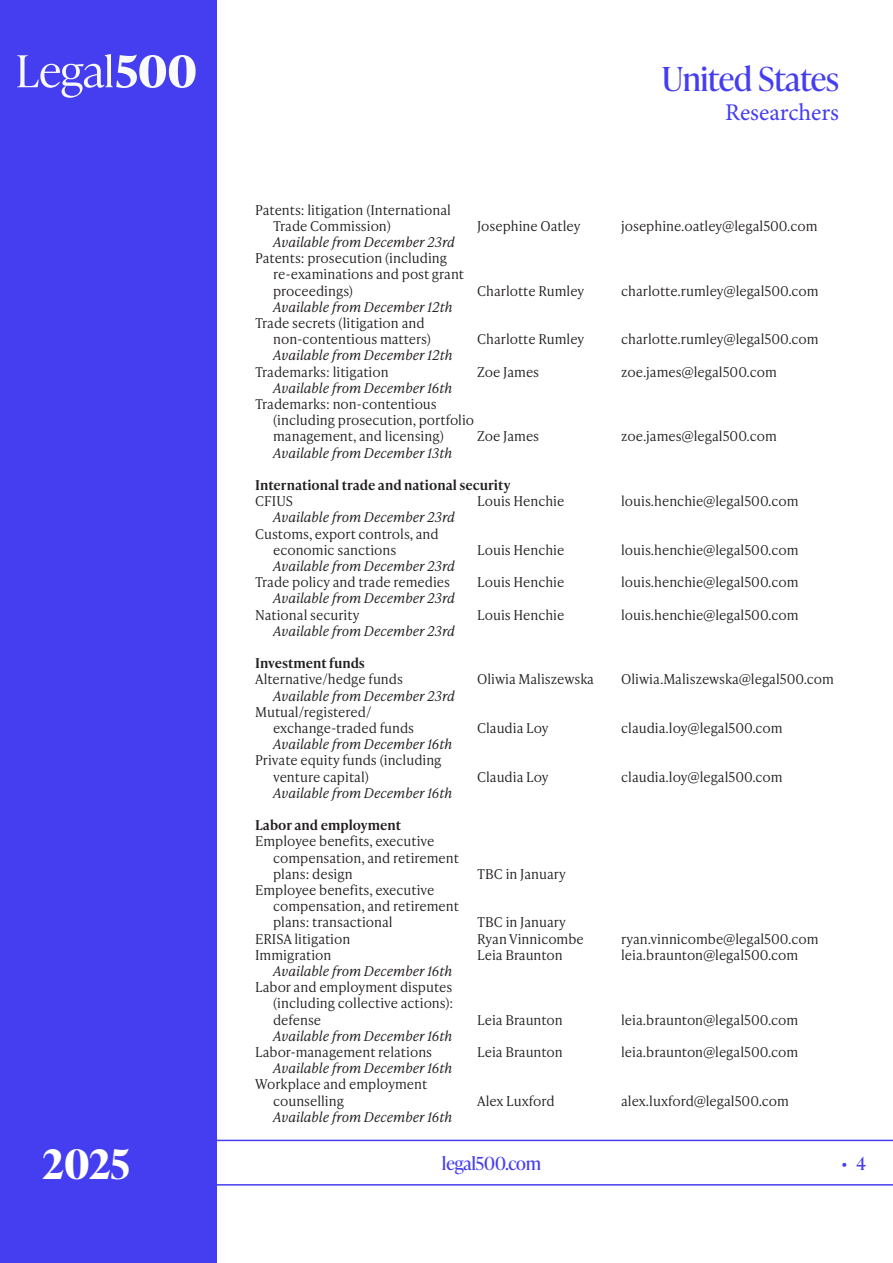
<style>
.page{position:relative;width:893px;height:1263px;background:#fff}
.page>*{position:absolute;margin:0;border:0;box-sizing:border-box;transform-origin:0 0}
.t1{font:700 40.5px "Ivy Presto Headline";color:#fff}
.t2{font:33px "Ivy Presto Headline";color:#453df0}
.t3{font:24px "Minion Pro";color:#453df0}
.t4{font:18px "Ivy Presto Headline";color:#453df0}
.Researcher_list{font:300 13.5px/16.2px "Ivy Presto Text";color:#231f20}
.Researcher_list-2{font:italic 300 13.5px "Ivy Presto Text";color:#231f20}
.Researcher_list_-_country{font:600 13.5px "Ivy Presto Text";color:#231f20}
</style>
<div class="page">
<svg style="left:217px;top:1140px;width:676px;height:45px"></svg>
<div style="left:0;top:0;width:217px;height:1263px;background:#453df0"></div>
<svg style="left:17px;top:54px;width:179px;height:44px"></svg>
<h2 class="t2" style="left:662px;top:56px;width:179px">United States</h2>
<h3 class="t3" style="left:725px;top:96px;width:115px">Researchers</h3>
<p class="Researcher_list" style="left:273px;top:201px;width:179px;text-indent:-18px">Patents: litigation (International<br>Trade Commission)</p>
<p class="Researcher_list-2" style="left:273px;top:232px;width:183px">Available from December 23rd</p>
<p class="Researcher_list" style="left:273px;top:249px;width:193px;text-indent:-18px">Patents: prosecution (including re-examinations and post grant proceedings)</p>
<p class="Researcher_list-2" style="left:273px;top:297px;width:181px">Available from December 12th</p>
<p class="Researcher_list" style="left:273px;top:314px;width:159px;text-indent:-18px">Trade secrets (litigation and non-contentious matters)</p>
<p class="Researcher_list" style="left:477px;top:217px;width:105px">Josephine Oatley</p>
<p class="Researcher_list" style="left:621px;top:217px;width:198px">josephine.oatley@legal500.com</p>
<p class="Researcher_list" style="left:477px;top:282px;width:109px">Charlotte Rumley</p>
<p class="Researcher_list" style="left:621px;top:282px;width:199px">charlotte.rumley@legal500.com</p>
<p class="Researcher_list" style="left:477px;top:330px;width:109px">Charlotte Rumley</p>
<p class="Researcher_list" style="left:621px;top:330px;width:199px">charlotte.rumley@legal500.com</p>
<p class="Researcher_list-2" style="left:273px;top:346px;width:181px">Available from December 12th</p>
<p class="Researcher_list" style="left:255px;top:363px;width:135px">Trademarks: litigation</p>
<p class="Researcher_list" style="left:477px;top:363px;width:63px">Zoe James</p>
<p class="Researcher_list" style="left:621px;top:363px;width:157px">zoe.james@legal500.com</p>
<p class="Researcher_list-2" style="left:273px;top:378px;width:180px">Available from December 16th</p>
<p class="Researcher_list" style="left:273px;top:395px;width:203px;text-indent:-18px">Trademarks: non-contentious (including prosecution, portfolio management, and licensing)</p>
<p class="Researcher_list" style="left:477px;top:428px;width:63px">Zoe James</p>
<p class="Researcher_list" style="left:621px;top:428px;width:157px">zoe.james@legal500.com</p>
<p class="Researcher_list-2" style="left:273px;top:443px;width:180px">Available from December 13th</p>
<p class="Researcher_list_-_country" style="left:255px;top:475px;width:257px">International trade and national security</p>
<p class="Researcher_list" style="left:255px;top:492px;width:39px">CFIUS</p>
<p class="Researcher_list" style="left:477px;top:492px;width:89px">Louis Henchie</p>
<p class="Researcher_list" style="left:621px;top:492px;width:179px">louis.henchie@legal500.com</p>
<p class="Researcher_list-2" style="left:273px;top:508px;width:183px">Available from December 23rd</p>
<p class="Researcher_list" style="left:273px;top:525px;width:167px;text-indent:-18px">Customs, export controls, and economic sanctions</p>
<p class="Researcher_list" style="left:477px;top:541px;width:89px">Louis Henchie</p>
<p class="Researcher_list" style="left:621px;top:541px;width:179px">louis.henchie@legal500.com</p>
<p class="Researcher_list-2" style="left:273px;top:556px;width:183px">Available from December 23rd</p>
<p class="Researcher_list" style="left:255px;top:573px;width:196px">Trade policy and trade remedies</p>
<p class="Researcher_list" style="left:477px;top:573px;width:89px">Louis Henchie</p>
<p class="Researcher_list" style="left:621px;top:573px;width:179px">louis.henchie@legal500.com</p>
<p class="Researcher_list-2" style="left:273px;top:589px;width:183px">Available from December 23rd</p>
<p class="Researcher_list" style="left:255px;top:606px;width:106px">National security</p>
<p class="Researcher_list" style="left:477px;top:606px;width:89px">Louis Henchie</p>
<p class="Researcher_list" style="left:621px;top:606px;width:179px">louis.henchie@legal500.com</p>
<p class="Researcher_list-2" style="left:273px;top:621px;width:183px">Available from December 23rd</p>
<p class="Researcher_list_-_country" style="left:255px;top:653px;width:111px">Investment funds</p>
<p class="Researcher_list" style="left:255px;top:671px;width:149px">Alternative/hedge funds</p>
<p class="Researcher_list" style="left:477px;top:671px;width:118px">Oliwia Maliszewska</p>
<p class="Researcher_list" style="left:621px;top:671px;width:214px">Oliwia.Maliszewska@legal500.com</p>
<p class="Researcher_list-2" style="left:273px;top:686px;width:183px">Available from December 23rd</p>
<p class="Researcher_list" style="left:273px;top:703px;width:142px;text-indent:-18px">Mutual/registered/ exchange-traded funds</p>
<p class="Researcher_list" style="left:477px;top:719px;width:73px">Claudia Loy</p>
<p class="Researcher_list" style="left:621px;top:719px;width:163px">claudia.loy@legal500.com</p>
<p class="Researcher_list-2" style="left:273px;top:734px;width:180px">Available from December 16th</p>
<p class="Researcher_list" style="left:273px;top:752px;width:170px;text-indent:-18px">Private equity funds (including venture capital)</p>
<p class="Researcher_list-2" style="left:273px;top:783px;width:180px">Available from December 16th</p>
<p class="Researcher_list_-_country" style="left:255px;top:815px;width:147px">Labor and employment</p>
<p class="Researcher_list" style="left:273px;top:833px;width:187px;text-indent:-18px">Employee benefits, executive compensation, and retirement plans: design</p>
<p class="Researcher_list" style="left:273px;top:881px;width:187px;text-indent:-18px">Employee benefits, executive compensation, and retirement plans: transactional</p>
<p class="Researcher_list" style="left:477px;top:768px;width:73px">Claudia Loy</p>
<p class="Researcher_list" style="left:621px;top:768px;width:163px">claudia.loy@legal500.com</p>
<p class="Researcher_list" style="left:477px;top:865px;width:90px">TBC in January</p>
<p class="Researcher_list" style="left:477px;top:914px;width:90px">TBC in January</p>
<p class="Researcher_list" style="left:255px;top:930px;width:97px">ERISA litigation</p>
<p class="Researcher_list" style="left:477px;top:930px;width:108px">Ryan Vinnicombe</p>
<p class="Researcher_list" style="left:621px;top:930px;width:199px">ryan.vinnicombe@legal500.com</p>
<p class="Researcher_list" style="left:255px;top:946px;width:78px">Immigration</p>
<p class="Researcher_list" style="left:477px;top:946px;width:87px">Leia Braunton</p>
<p class="Researcher_list" style="left:621px;top:946px;width:179px">leia.braunton@legal500.com</p>
<p class="Researcher_list-2" style="left:273px;top:961px;width:180px">Available from December 16th</p>
<p class="Researcher_list" style="left:273px;top:978px;width:182px;text-align:justify;text-indent:-18px">Labor and employment disputes (including collective actions): defense</p>
<p class="Researcher_list" style="left:477px;top:1011px;width:87px">Leia Braunton</p>
<p class="Researcher_list" style="left:621px;top:1011px;width:179px">leia.braunton@legal500.com</p>
<p class="Researcher_list-2" style="left:273px;top:1026px;width:180px">Available from December 16th</p>
<p class="Researcher_list" style="left:255px;top:1043px;width:178px">Labor-management relations</p>
<p class="Researcher_list" style="left:477px;top:1043px;width:87px">Leia Braunton</p>
<p class="Researcher_list" style="left:621px;top:1043px;width:179px">leia.braunton@legal500.com</p>
<p class="Researcher_list-2" style="left:273px;top:1058px;width:180px">Available from December 16th</p>
<p class="Researcher_list" style="left:273px;top:1076px;width:156px;text-indent:-18px">Workplace and employment counselling</p>
<p class="Researcher_list" style="left:477px;top:1092px;width:79px">Alex Luxford</p>
<p class="Researcher_list" style="left:621px;top:1092px;width:169px">alex.luxford@legal500.com</p>
<p class="Researcher_list-2" style="left:273px;top:1107px;width:180px">Available from December 16th</p>
<h1 class="t1" style="left:43px;top:1135px;width:89px">2025</h1>
<h3 class="t4" style="left:442px;top:1150px;width:100px">legal500.com</h3>
<h3 class="t4" style="left:841px;top:1150px;width:26px">• 4</h3>
</div>
